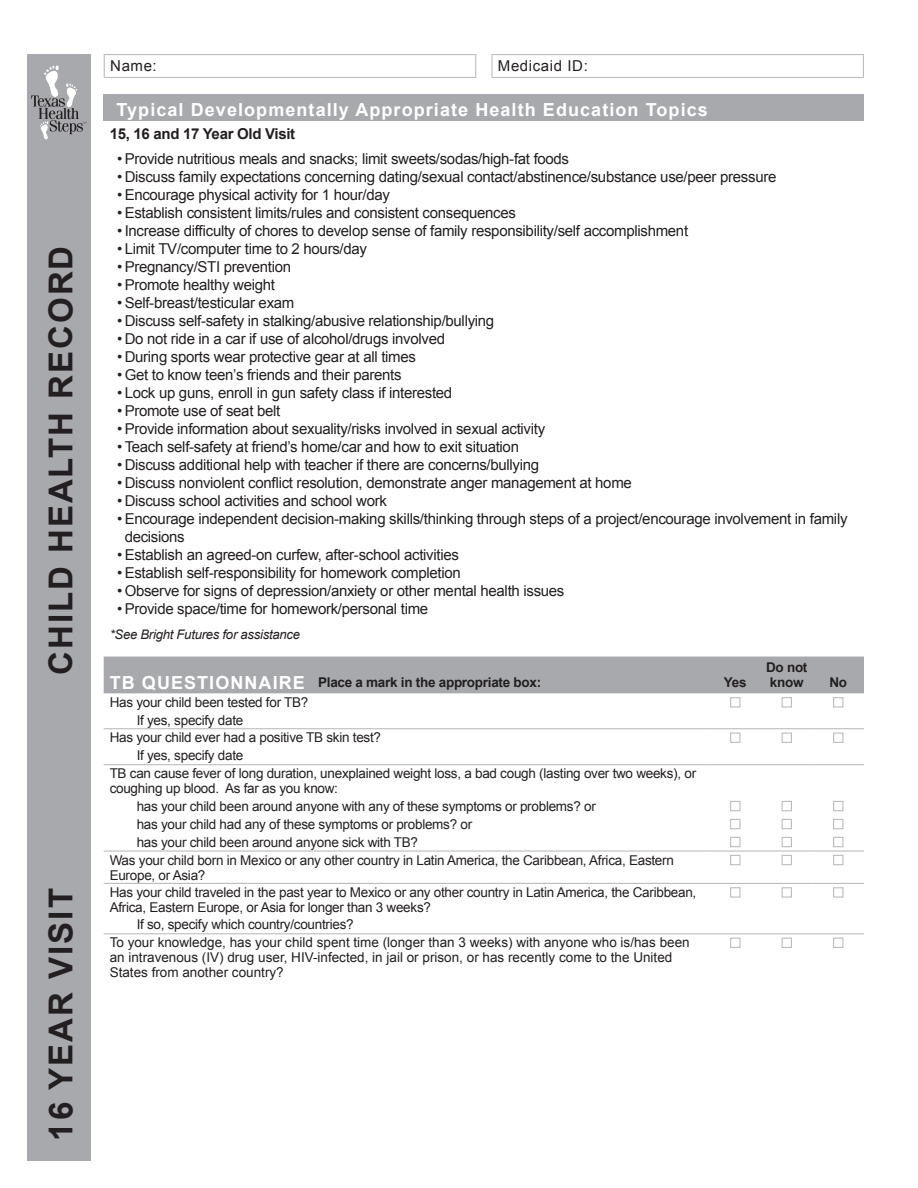
<style>
.page{position:relative;width:918px;height:1188px;background:#fff}
.page>*{position:absolute;margin:0;border:0;box-sizing:border-box;transform-origin:0 0}
.t1{font:700 33px "Arial";letter-spacing:.06em;color:#231f20}
.t2{font:700 18px "Arial";letter-spacing:.06em;color:#fff}
.t3{font:15px/18px "Arial";letter-spacing:-.02em;color:#231f20}
.t4{font:700 15px "Arial";letter-spacing:-.02em;color:#231f20}
.t5{font:15px "Arial";letter-spacing:.04em;color:#231f20}
.t6{font:13.5px/17.4px "Arial";letter-spacing:-.02em;color:#231f20}
.t7{font:13.5px/15px "Arial";color:#231f20}
.t8{font:700 13.5px/15px "Arial";letter-spacing:-.02em;color:#231f20}
.t9{font:italic 13.2px "Arial";letter-spacing:-.02em;color:#231f20}
.s1{font-size:18px;color:#fff}
</style>
<div class="page">
<hr style="left:491px;top:54px;width:373px;height:1px;background:#bcbdc0">
<hr style="left:491px;top:55px;width:2px;height:22px;background:#bcbdc0">
<hr style="left:491px;top:77px;width:373px;height:1px;background:#bcbdc0">
<svg style="left:863px;top:55px;width:1px;height:22px"></svg>
<div style="left:104px;top:94px;width:760px;height:28px;background:#a8a9ad"></div>
<svg style="left:475px;top:55px;width:1px;height:22px"></svg>
<hr style="left:104px;top:54px;width:372px;height:1px;background:#bcbdc0">
<svg style="left:104px;top:55px;width:1px;height:22px"></svg>
<hr style="left:104px;top:77px;width:372px;height:1px;background:#bcbdc0">
<div style="left:27px;top:54px;width:64px;height:1107px;background:#a8a9ad"></div>
<svg style="left:31px;top:66px;width:55px;height:74px"></svg>
<div style="left:104px;top:657px;width:760px;height:36px;background:#a8a9ad"></div>
<hr style="left:104px;top:728px;width:606px;height:1px;background:#bcbdc0">
<hr style="left:710px;top:728px;width:51px;height:1px;background:#bcbdc0">
<hr style="left:761px;top:728px;width:52px;height:1px;background:#bcbdc0">
<hr style="left:813px;top:728px;width:51px;height:1px;background:#bcbdc0">
<hr style="left:104px;top:764px;width:606px;height:1px;background:#bcbdc0">
<hr style="left:710px;top:764px;width:51px;height:1px;background:#bcbdc0">
<hr style="left:761px;top:764px;width:52px;height:1px;background:#bcbdc0">
<hr style="left:813px;top:764px;width:51px;height:1px;background:#bcbdc0">
<hr style="left:104px;top:850px;width:606px;height:2px;background:#bcbdc0">
<hr style="left:710px;top:850px;width:51px;height:2px;background:#bcbdc0">
<hr style="left:761px;top:850px;width:52px;height:2px;background:#bcbdc0">
<hr style="left:813px;top:850px;width:51px;height:2px;background:#bcbdc0">
<hr style="left:104px;top:883px;width:606px;height:1px;background:#bcbdc0">
<hr style="left:710px;top:883px;width:51px;height:1px;background:#bcbdc0">
<hr style="left:761px;top:883px;width:52px;height:1px;background:#bcbdc0">
<hr style="left:813px;top:883px;width:51px;height:1px;background:#bcbdc0">
<hr style="left:104px;top:933px;width:606px;height:1px;background:#bcbdc0">
<hr style="left:710px;top:933px;width:51px;height:1px;background:#bcbdc0">
<hr style="left:761px;top:933px;width:52px;height:1px;background:#bcbdc0">
<hr style="left:813px;top:933px;width:51px;height:1px;background:#bcbdc0">
<div style="left:730px;top:697px;width:11px;height:11px;border:1px solid #bcbdc0"></div>
<div style="left:782px;top:697px;width:10px;height:11px;border:1px solid #bcbdc0"></div>
<div style="left:833px;top:697px;width:10px;height:11px;border:1px solid #bcbdc0"></div>
<div style="left:730px;top:733px;width:11px;height:10px;border:1px solid #bcbdc0"></div>
<div style="left:782px;top:733px;width:10px;height:10px;border:1px solid #bcbdc0"></div>
<div style="left:833px;top:733px;width:10px;height:10px;border:1px solid #bcbdc0"></div>
<div style="left:730px;top:801px;width:11px;height:10px;border:1px solid #bcbdc0"></div>
<div style="left:782px;top:801px;width:10px;height:10px;border:1px solid #bcbdc0"></div>
<div style="left:833px;top:801px;width:10px;height:10px;border:1px solid #bcbdc0"></div>
<div style="left:730px;top:819px;width:11px;height:10px;border:1px solid #bcbdc0"></div>
<div style="left:782px;top:819px;width:10px;height:10px;border:1px solid #bcbdc0"></div>
<div style="left:833px;top:819px;width:10px;height:10px;border:1px solid #bcbdc0"></div>
<div style="left:730px;top:837px;width:11px;height:10px;border:1px solid #bcbdc0"></div>
<div style="left:782px;top:837px;width:10px;height:10px;border:1px solid #bcbdc0"></div>
<div style="left:833px;top:837px;width:10px;height:10px;border:1px solid #bcbdc0"></div>
<div style="left:730px;top:855px;width:11px;height:10px;border:1px solid #bcbdc0"></div>
<div style="left:782px;top:855px;width:10px;height:10px;border:1px solid #bcbdc0"></div>
<div style="left:833px;top:855px;width:10px;height:10px;border:1px solid #bcbdc0"></div>
<div style="left:730px;top:887px;width:11px;height:11px;border:1px solid #bcbdc0"></div>
<div style="left:782px;top:887px;width:10px;height:11px;border:1px solid #bcbdc0"></div>
<div style="left:833px;top:887px;width:10px;height:11px;border:1px solid #bcbdc0"></div>
<div style="left:730px;top:938px;width:11px;height:10px;border:1px solid #bcbdc0"></div>
<div style="left:782px;top:938px;width:10px;height:10px;border:1px solid #bcbdc0"></div>
<div style="left:833px;top:938px;width:10px;height:10px;border:1px solid #bcbdc0"></div>
<h1 class="t1" style="left:39px;top:675px;width:431px;rotate:-90deg">CHILD HEALTH RECORD</h1>
<h1 class="t1" style="left:39px;top:1141px;width:254px;rotate:-90deg">16 YEAR VISIT</h1>
<p class="t5" style="left:498px;top:56px;width:91px">Medicaid ID:</p>
<p class="t2" style="left:116px;top:98px;width:593px">Typical Developmentally Appropriate Health Education Topics</p>
<p class="t4" style="left:110px;top:124px;width:187px">15, 16 and 17 Year Old Visit</p>
<p class="t3" style="left:117px;top:150px;width:453px">• Provide nutritious meals and snacks; limit sweets/sodas/high-fat foods</p>
<p class="t3" style="left:117px;top:168px;width:661px">• Discuss family expectations concerning dating/sexual contact/abstinence/substance use/peer pressure</p>
<p class="t3" style="left:117px;top:186px;width:274px">• Encourage physical activity for 1 hour/day</p>
<p class="t3" style="left:117px;top:204px;width:400px">• Establish consistent limits/rules and consistent consequences</p>
<p class="t3" style="left:117px;top:222px;width:573px">• Increase difficulty of chores to develop sense of family responsibility/self accomplishment</p>
<p class="t3" style="left:117px;top:240px;width:251px">• Limit TV/computer time to 2 hours/day</p>
<p class="t3" style="left:117px;top:258px;width:176px">• Pregnancy/STI prevention</p>
<p class="t3" style="left:117px;top:276px;width:159px">• Promote healthy weight</p>
<p class="t3" style="left:117px;top:294px;width:179px">• Self-breast/testicular exam</p>
<p class="t3" style="left:117px;top:312px;width:379px">• Discuss self-safety in stalking/abusive relationship/bullying</p>
<p class="t3" style="left:117px;top:330px;width:329px">• Do not ride in a car if use of alcohol/drugs involved</p>
<p class="t3" style="left:117px;top:348px;width:300px">• During sports wear protective gear at all times</p>
<p class="t3" style="left:117px;top:366px;width:286px">• Get to know teen’s friends and their parents</p>
<p class="t3" style="left:117px;top:384px;width:337px">• Lock up guns, enroll in gun safety class if interested</p>
<p class="t3" style="left:117px;top:402px;width:165px">• Promote use of seat belt</p>
<p class="t3" style="left:117px;top:420px;width:430px">• Provide information about sexuality/risks involved in sexual activity</p>
<p class="t3" style="left:117px;top:438px;width:403px">• Teach self-safety at friend’s home/car and how to exit situation</p>
<p class="t3" style="left:117px;top:456px;width:424px">• Discuss additional help with teacher if there are concerns/bullying</p>
<p class="t3" style="left:117px;top:474px;width:516px">• Discuss nonviolent conflict resolution, demonstrate anger management at home</p>
<p class="t3" style="left:117px;top:492px;width:271px">• Discuss school activities and school work</p>
<p class="t3" style="left:125px;top:510px;width:724px;text-indent:-8px">• Encourage independent decision-making skills/thinking through steps of a project/encourage involvement in family decisions</p>
<p class="t3" style="left:117px;top:546px;width:343px">• Establish an agreed-on curfew, after-school activities</p>
<p class="t3" style="left:117px;top:564px;width:345px">• Establish self-responsibility for homework completion</p>
<p class="t3" style="left:117px;top:582px;width:449px">• Observe for signs of depression/anxiety or other mental health issues</p>
<p class="t3" style="left:117px;top:600px;width:313px">• Provide space/time for homework/personal time</p>
<p class="t9" style="left:110px;top:625px;width:192px">*See Bright Futures for assistance</p>
<p class="t3" style="left:110px;top:57px;width:48px">Name:</p>
<p class="t8" style="left:110px;top:676px;width:433px"><span class="s1">TB QUESTIONNAIRE</span> Place a mark in the appropriate box:</p>
<p class="t8" style="left:724px;top:676px;width:24px">Yes</p>
<p class="t6" style="left:110px;top:694px;width:200px">Has your child been tested for TB?</p>
<p class="t6" style="left:137px;top:712px;width:108px">If yes, specify date</p>
<p class="t6" style="left:110px;top:729px;width:273px">Has your child ever had a positive TB skin test?</p>
<p class="t6" style="left:137px;top:747px;width:108px">If yes, specify date</p>
<p class="t6" style="left:110px;top:765px;width:588px">TB can cause fever of long duration, unexplained weight loss, a bad cough (lasting over two weeks), or</p>
<p class="t6" style="left:110px;top:780px;width:230px">coughing up blood. As far as you know:</p>
<p class="t6" style="left:137px;top:797px;width:461px">has your child been around anyone with any of these symptoms or problems? or</p>
<p class="t6" style="left:137px;top:815px;width:337px">has your child had any of these symptoms or problems? or</p>
<p class="t6" style="left:137px;top:833px;width:283px">has your child been around anyone sick with TB?</p>
<p class="t6" style="left:110px;top:851px;width:566px">Was your child born in Mexico or any other country in Latin America, the Caribbean, Africa, Eastern</p>
<p class="t6" style="left:110px;top:866px;width:588px">Europe, or Asia?<br>Has your child traveled in the past year to Mexico or any other country in Latin America, the Caribbean,</p>
<p class="t6" style="left:110px;top:899px;width:323px">Africa, Eastern Europe, or Asia for longer than 3 weeks?</p>
<p class="t6" style="left:137px;top:916px;width:219px">If so, specify which country/countries?</p>
<p class="t7" style="left:110px;top:935px;width:582px">To your knowledge, has your child spent time (longer than 3 weeks) with anyone who is/has been</p>
<p class="t7" style="left:110px;top:950px;width:564px">an intravenous (IV) drug user, HIV-infected, in jail or prison, or has recently come to the United<br>States from another country?</p>
<p class="t8" style="left:766px;top:661px;width:43px">Do not know</p>
<p class="t8" style="left:829px;top:676px;width:19px">No</p>
</div>
